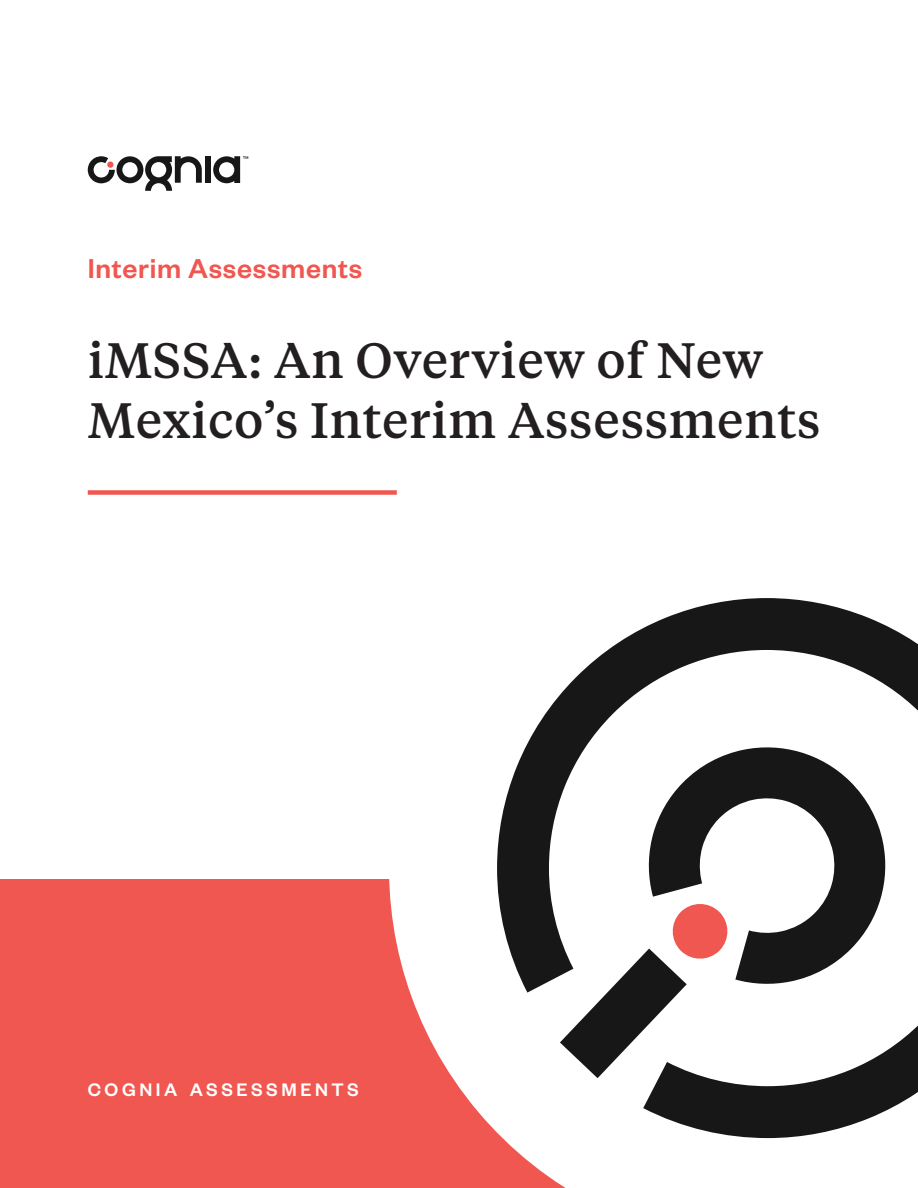
<style>
.page{position:relative;width:918px;height:1188px;background:#fff}
.page>*{position:absolute;margin:0;border:0;box-sizing:border-box;transform-origin:0 0}
.Cover_Title{font:500 49.5px/60px "Tiempos Text";letter-spacing:.01em;color:#231f20}
.Cover_Subhead_1{font:500 30px "Founders Grotesk";letter-spacing:.025em;color:#f05750}
.Product_name{font:500 19.95px "Founders Grotesk";letter-spacing:.18em;color:#fff}
</style>
<div class="page">
<div style="left:0;top:879px;width:918px;height:309px;background:#f05750"></div>
<div style="left:90px;top:490px;width:305px;height:5px;background:#f05750"></div>
<svg style="left:343px;top:490px;width:575px;height:698px"></svg>
<div style="left:205px;top:156px;width:5px;height:27px;background:#171717"></div>
<svg style="left:88px;top:156px;width:114px;height:35px"></svg>
<svg style="left:213px;top:156px;width:35px;height:27px"></svg>
<svg style="left:497px;top:598px;width:421px;height:540px"></svg>
<svg style="left:560px;top:901px;width:170px;height:177px;background:#c5b9b8"></svg>
<p class="Cover_Subhead_1" style="left:88px;top:250px;width:276px">Interim Assessments</p>
<p class="Cover_Title" style="left:88px;top:329px;width:734px">iMSSA: An Overview of New<br>Mexico’s Interim Assessments</p>
<p class="Product_name" style="left:88px;top:1077px;width:272px">COGNIA ASSESSMENTS</p>
</div>
